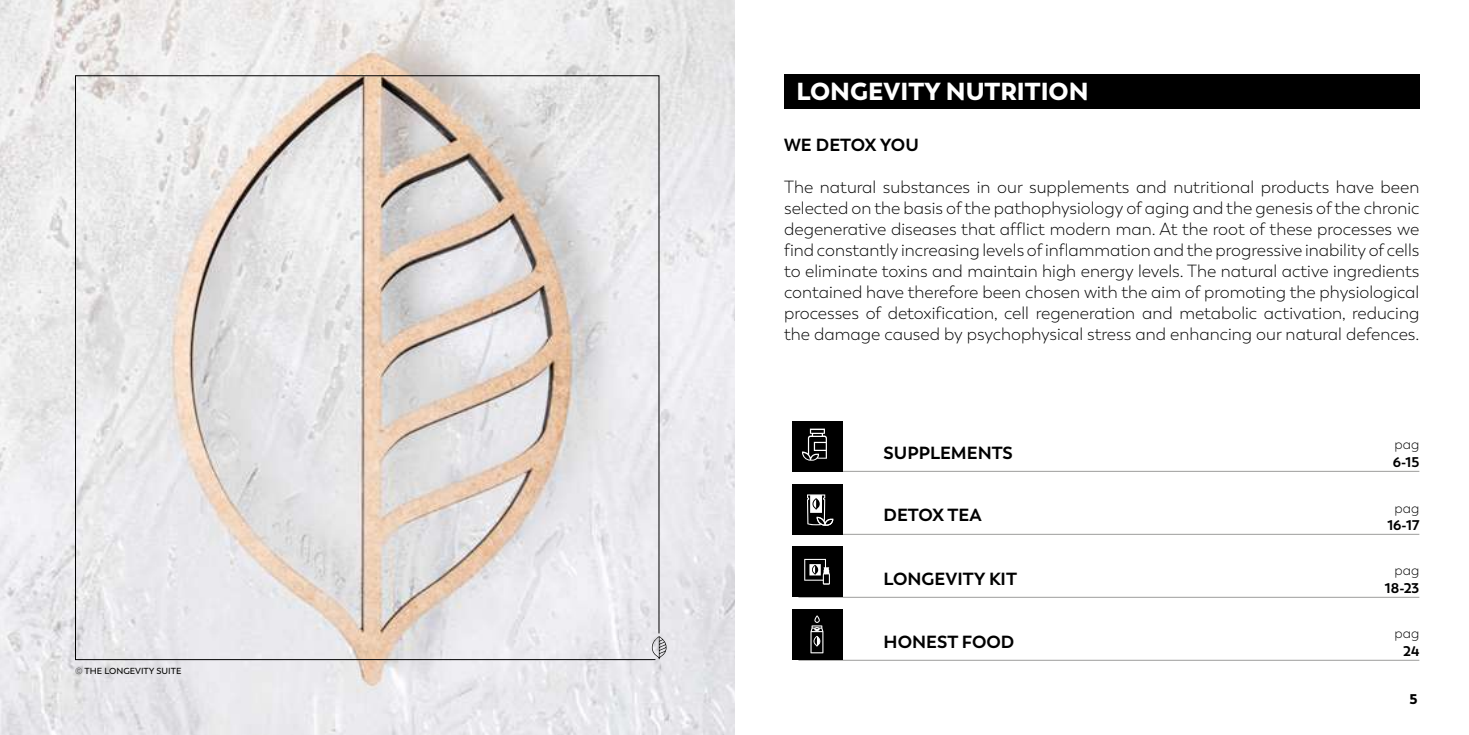
<style>
.page{position:relative;width:1469px;height:735px;background:#fff}
.page>*{position:absolute;margin:0;border:0;box-sizing:border-box;transform-origin:0 0}
.t1{font:900 24.5px "Trenda";color:#fff}
.t2{font:300 17.5px/21px "Trenda";color:#000;text-align:justify}
.t3{font:700 17.5px "Trenda";color:#000}
.t4{font:700 14px "Trenda";color:#000}
.t5{font:300 14px "Trenda";color:#000}
.t6{font:900 14px "Trenda";color:#000}
.t7{font:600 8.75px "Trenda";color:#000}
.s1{font-family:"Neo Gram";font-weight:300}
</style>
<div class="page">
<img style="left:0;top:0;width:734px;height:734px">
<div style="left:784px;top:74px;width:635px;height:35px;background:#000"></div>
<hr style="left:798px;top:471px;width:621px;height:1px;background:#9d9d9c">
<hr style="left:798px;top:596px;width:621px;height:1px;background:#9d9d9c">
<hr style="left:798px;top:533px;width:621px;height:1px;background:#9d9d9c">
<hr style="left:798px;top:659px;width:621px;height:1px;background:#9d9d9c">
<div style="left:791px;top:483px;width:51px;height:51px;background:#000"></div>
<svg style="left:807px;top:494px;width:26px;height:31px"></svg>
<div style="left:791px;top:546px;width:51px;height:50px;background:#000"></div>
<svg style="left:804px;top:558px;width:26px;height:26px"></svg>
<div style="left:791px;top:421px;width:51px;height:50px;background:#000"></div>
<svg style="left:802px;top:428px;width:25px;height:32px"></svg>
<div style="left:791px;top:609px;width:51px;height:50px;background:#000"></div>
<svg style="left:810px;top:615px;width:13px;height:38px"></svg>
<svg style="left:75px;top:75px;width:584px;height:584px;background:#e1dcd9"></svg>
<svg style="left:652px;top:636px;width:14px;height:23px"></svg>
<p class="t7" style="left:75px;top:665px;width:108px"><span class="s1">©</span> THE LONGEVITY SUITE</p>
<h1 class="t1" style="left:796px;top:76px;width:294px">LONGEVITY NUTRITION</h1>
<p class="t3" style="left:784px;top:133px;width:136px">WE DETOX YOU</p>
<p class="t2" style="left:784px;top:176px;width:637px">The natural substances in our supplements and nutritional products have been selected on the basis of the pathophysiology of aging and the genesis of the chronic degenerative diseases that afflict modern man. At the root of these processes we find constantly increasing levels of inflammation and the progressive inability of cells to eliminate toxins and maintain high energy levels. The natural active ingredients contained have therefore been chosen with the aim of promoting the physiological processes of detoxification, cell regeneration and metabolic activation, reducing the damage caused by psychophysical stress and enhancing our natural defences.</p>
<p class="t3" style="left:883px;top:441px;width:131px">SUPPLEMENTS</p>
<p class="t5" style="left:1394px;top:436px;width:26px">pag</p>
<p class="t4" style="left:1392px;top:453px;width:28px">6-15</p>
<p class="t3" style="left:883px;top:504px;width:100px">DETOX TEA</p>
<p class="t5" style="left:1394px;top:499px;width:26px">pag</p>
<p class="t4" style="left:1387px;top:516px;width:33px">16-17</p>
<p class="t3" style="left:883px;top:567px;width:135px">LONGEVITY KIT</p>
<p class="t5" style="left:1394px;top:562px;width:26px">pag</p>
<p class="t4" style="left:1384px;top:579px;width:36px">18-23</p>
<p class="t3" style="left:883px;top:630px;width:132px">HONEST FOOD</p>
<p class="t5" style="left:1394px;top:625px;width:26px">pag</p>
<p class="t4" style="left:1403px;top:641px;width:18px">24</p>
<p class="t6" style="left:1409px;top:689px;width:9px">5</p>
</div>
